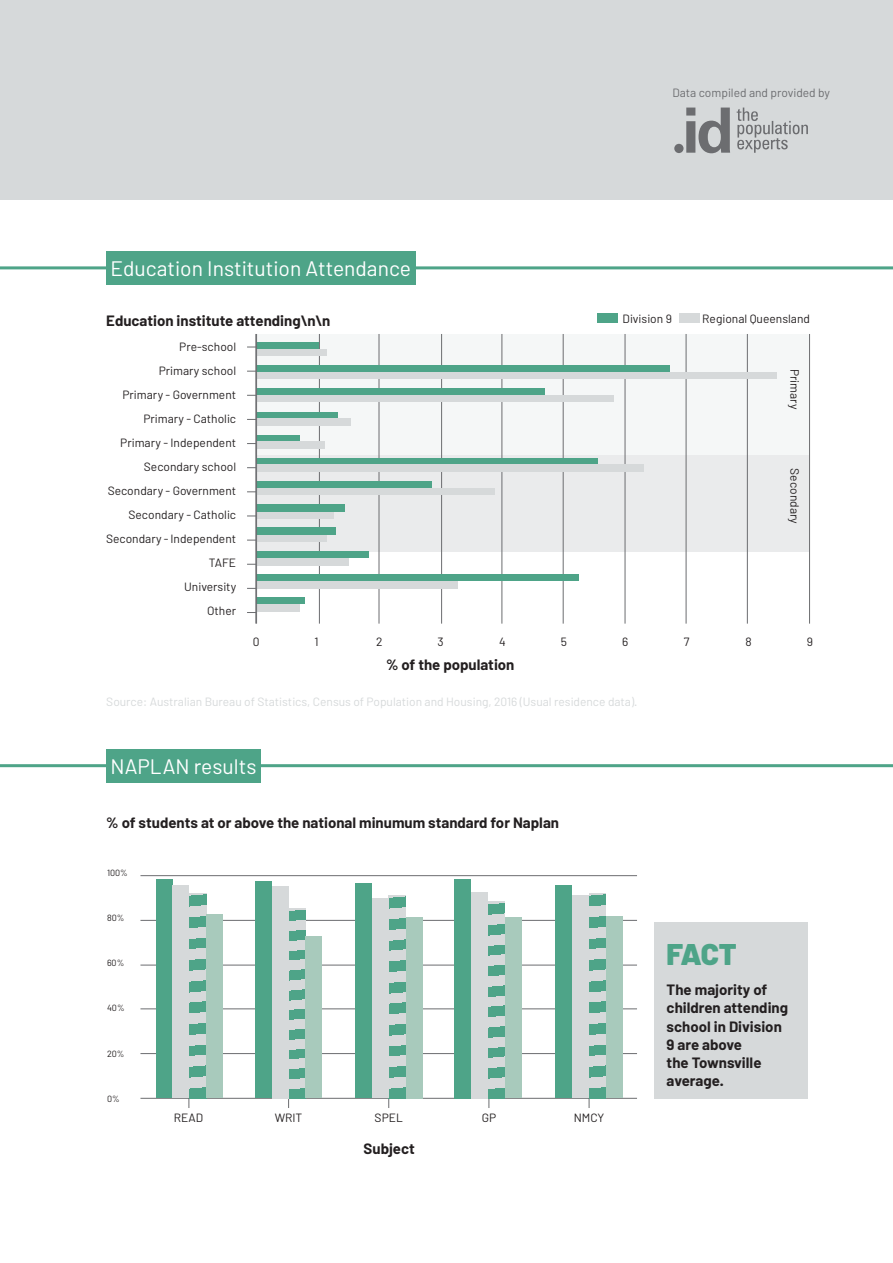
<style>
.page{position:relative;width:893px;height:1263px;background:#fff}
.page>*{position:absolute;margin:0;border:0;box-sizing:border-box;transform-origin:0 0}
.Paragraph_Style_2{font:900 30px "Barlow";color:#4ea488}
.Green_Sub{font:21px "Barlow";color:#fff}
.Axis_Headings{font:700 15px/18px "Barlow";color:#231f20}
.t1{font:12px "Barlow";color:#231f20}
.t2{font:12px "Barlow";color:#d6d9da}
.t3{font:12px "Barlow";color:#6c6d70}
.t4{font:9px "Barlow";color:#231f20}
</style>
<div class="page">
<div style="left:0;top:0;width:893px;height:200px;background:#d6d9da"></div>
<div style="left:106px;top:251px;width:309px;height:34px;background:#4ea488"></div>
<hr style="left:0;top:266px;width:893px;height:3px;background:#4ea488">
<div style="left:597px;top:313px;width:21px;height:10px;background:#4ea488"></div>
<div style="left:679px;top:313px;width:21px;height:10px;background:#d6d9da"></div>
<svg style="left:686px;top:108px;width:44px;height:45px"></svg>
<div style="left:674px;top:144px;width:9px;height:9px;background:#6c6d70;border-radius:50%"></div>
<svg style="left:737px;top:108px;width:71px;height:45px"></svg>
<div style="left:256px;top:334px;width:553px;height:121px;background:#f5f7f7"></div>
<div style="left:257px;top:455px;width:552px;height:97px;background:#eaebec"></div>
<hr style="left:255px;top:334px;width:1px;height:290px;background:#6c6d70">
<hr style="left:319px;top:334px;width:1px;height:290px;background:#6c6d70">
<hr style="left:378px;top:334px;width:1px;height:290px;background:#6c6d70">
<hr style="left:441px;top:334px;width:1px;height:290px;background:#6c6d70">
<hr style="left:501px;top:334px;width:1px;height:290px;background:#6c6d70">
<hr style="left:563px;top:334px;width:1px;height:290px;background:#6c6d70">
<hr style="left:625px;top:334px;width:1px;height:290px;background:#6c6d70">
<hr style="left:686px;top:334px;width:1px;height:290px;background:#6c6d70">
<hr style="left:747px;top:334px;width:1px;height:290px;background:#6c6d70">
<hr style="left:809px;top:334px;width:1px;height:290px;background:#6c6d70">
<div style="left:106px;top:749px;width:155px;height:33px;background:#4ea488"></div>
<hr style="left:0;top:764px;width:893px;height:3px;background:#4ea488">
<div style="left:256px;top:342px;width:63px;height:8px;background:#4ea488"></div>
<div style="left:256px;top:365px;width:414px;height:8px;background:#4ea488"></div>
<div style="left:256px;top:388px;width:289px;height:8px;background:#4ea488"></div>
<div style="left:256px;top:412px;width:82px;height:7px;background:#4ea488"></div>
<div style="left:256px;top:435px;width:44px;height:7px;background:#4ea488"></div>
<div style="left:256px;top:458px;width:342px;height:7px;background:#4ea488"></div>
<div style="left:256px;top:481px;width:175px;height:8px;background:#4ea488"></div>
<div style="left:256px;top:504px;width:89px;height:8px;background:#4ea488"></div>
<div style="left:256px;top:527px;width:80px;height:8px;background:#4ea488"></div>
<div style="left:256px;top:551px;width:113px;height:7px;background:#4ea488"></div>
<div style="left:256px;top:574px;width:323px;height:7px;background:#4ea488"></div>
<div style="left:256px;top:597px;width:49px;height:7px;background:#4ea488"></div>
<div style="left:256px;top:350px;width:71px;height:6px;background:#d6d9da"></div>
<div style="left:256px;top:373px;width:521px;height:6px;background:#d6d9da"></div>
<div style="left:256px;top:396px;width:358px;height:6px;background:#d6d9da"></div>
<div style="left:256px;top:419px;width:95px;height:7px;background:#d6d9da"></div>
<div style="left:256px;top:442px;width:68px;height:7px;background:#d6d9da"></div>
<div style="left:256px;top:465px;width:388px;height:7px;background:#d6d9da"></div>
<div style="left:256px;top:489px;width:239px;height:6px;background:#d6d9da"></div>
<div style="left:256px;top:512px;width:78px;height:6px;background:#d6d9da"></div>
<div style="left:256px;top:535px;width:71px;height:6px;background:#d6d9da"></div>
<div style="left:256px;top:558px;width:92px;height:7px;background:#d6d9da"></div>
<div style="left:256px;top:581px;width:202px;height:7px;background:#d6d9da"></div>
<div style="left:256px;top:604px;width:44px;height:7px;background:#d6d9da"></div>
<hr style="left:256px;top:334px;width:1px;height:290px;background:#6c6d70">
<div style="left:654px;top:922px;width:154px;height:176px;background:#d6d9da"></div>
<hr style="left:140px;top:1098px;width:497px;height:1px;background:#6c6d70">
<hr style="left:140px;top:1053px;width:497px;height:1px;background:#6c6d70">
<hr style="left:140px;top:1008px;width:497px;height:1px;background:#6c6d70">
<hr style="left:140px;top:964px;width:497px;height:1px;background:#6c6d70">
<hr style="left:140px;top:920px;width:497px;height:1px;background:#6c6d70">
<hr style="left:140px;top:875px;width:497px;height:1px;background:#6c6d70">
<div style="left:156px;top:880px;width:16px;height:218px;background:#4ea488"></div>
<svg style="left:189px;top:893px;width:17px;height:205px;background:#8fbdaf"></svg>
<div style="left:255px;top:881px;width:17px;height:217px;background:#4ea488"></div>
<svg style="left:289px;top:909px;width:16px;height:189px;background:#8fbdaf"></svg>
<div style="left:355px;top:883px;width:17px;height:215px;background:#4ea488"></div>
<svg style="left:389px;top:895px;width:17px;height:203px;background:#8fbdaf"></svg>
<div style="left:454px;top:879px;width:17px;height:219px;background:#4ea488"></div>
<svg style="left:488px;top:902px;width:17px;height:196px;background:#8fbdaf"></svg>
<div style="left:555px;top:886px;width:17px;height:212px;background:#4ea488"></div>
<svg style="left:589px;top:893px;width:17px;height:205px;background:#8fbdaf"></svg>
<div style="left:172px;top:885px;width:17px;height:213px;background:#d6d9da"></div>
<div style="left:206px;top:914px;width:17px;height:184px;background:#a8cabc"></div>
<div style="left:272px;top:886px;width:17px;height:212px;background:#d6d9da"></div>
<div style="left:305px;top:937px;width:17px;height:161px;background:#a8cabc"></div>
<div style="left:372px;top:898px;width:17px;height:200px;background:#d6d9da"></div>
<div style="left:406px;top:917px;width:16px;height:181px;background:#a8cabc"></div>
<div style="left:471px;top:892px;width:17px;height:206px;background:#d6d9da"></div>
<div style="left:505px;top:917px;width:17px;height:181px;background:#a8cabc"></div>
<div style="left:572px;top:895px;width:17px;height:203px;background:#d6d9da"></div>
<div style="left:606px;top:916px;width:17px;height:182px;background:#a8cabc"></div>
<p class="Green_Sub" style="left:111px;top:256px;width:302px">Education Institution Attendance</p>
<p class="Axis_Headings" style="left:106px;top:312px;width:226px">Education institute attending\n\n</p>
<p class="t1" style="left:179px;top:339px;width:58px">Pre-school</p>
<p class="t1" style="left:159px;top:363px;width:79px">Primary school</p>
<p class="t1" style="left:122px;top:387px;width:115px">Primary - Government</p>
<p class="t1" style="left:143px;top:411px;width:94px">Primary - Catholic</p>
<p class="t1" style="left:120px;top:435px;width:117px">Primary - Independent</p>
<p class="t1" style="left:144px;top:459px;width:94px">Secondary school</p>
<p class="t1" style="left:108px;top:483px;width:130px">Secondary - Government</p>
<p class="t1" style="left:129px;top:507px;width:109px">Secondary - Catholic</p>
<p class="t1" style="left:106px;top:531px;width:132px">Secondary - Independent</p>
<p class="t1" style="left:209px;top:555px;width:29px">TAFE</p>
<p class="t1" style="left:184px;top:579px;width:54px">University</p>
<p class="t1" style="left:207px;top:603px;width:31px">Other</p>
<p class="t3" style="left:672px;top:85px;width:159px">Data compiled and provided by</p>
<p class="t1" style="left:623px;top:311px;width:51px">Division 9</p>
<p class="t1" style="left:702px;top:311px;width:109px">Regional Queensland</p>
<p class="t1" style="left:802px;top:369px;width:42px;rotate:90deg">Primary</p>
<p class="t1" style="left:802px;top:468px;width:57px;rotate:90deg">Secondary</p>
<p class="t1" style="left:253px;top:634px;width:8px">0</p>
<p class="t1" style="left:314px;top:634px;width:6px">1</p>
<p class="t1" style="left:376px;top:634px;width:8px">2</p>
<p class="t1" style="left:438px;top:634px;width:8px">3</p>
<p class="t1" style="left:499px;top:634px;width:8px">4</p>
<p class="t1" style="left:561px;top:634px;width:8px">5</p>
<p class="t1" style="left:622px;top:634px;width:8px">6</p>
<p class="t1" style="left:684px;top:634px;width:7px">7</p>
<p class="t1" style="left:745px;top:634px;width:8px">8</p>
<p class="t1" style="left:807px;top:634px;width:8px">9</p>
<p class="Axis_Headings" style="left:386px;top:655px;width:130px">% of the population</p>
<p class="t2" style="left:106px;top:695px;width:533px">Source: Australian Bureau of Statistics, Census of Population and Housing, 2016 (Usual residence data).</p>
<p class="Green_Sub" style="left:111px;top:753px;width:147px">NAPLAN results</p>
<p class="Axis_Headings" style="left:106px;top:813px;width:454px">% of students at or above the national minumum standard for Naplan</p>
<p class="t4" style="left:107px;top:867px;width:22px">100%</p>
<p class="t4" style="left:107px;top:912px;width:19px">80%</p>
<p class="t4" style="left:107px;top:957px;width:19px">60%</p>
<p class="t4" style="left:107px;top:1002px;width:19px">40%</p>
<p class="t4" style="left:107px;top:1048px;width:19px">20%</p>
<p class="t4" style="left:107px;top:1093px;width:14px">0%</p>
<p class="t1" style="left:174px;top:1111px;width:31px">READ</p>
<p class="t1" style="left:275px;top:1111px;width:29px">WRIT</p>
<p class="t1" style="left:375px;top:1111px;width:30px">SPEL</p>
<p class="t1" style="left:482px;top:1111px;width:16px">GP</p>
<p class="t1" style="left:574px;top:1111px;width:32px">NMCY</p>
<p class="Axis_Headings" style="left:364px;top:1139px;width:53px">Subject</p>
<p class="Paragraph_Style_2" style="left:667px;top:935px;width:72px">FACT</p>
<p class="Axis_Headings" style="left:667px;top:981px;width:123px">The majority of children attending school in Division<br>9 are above<br>the Townsville average.</p>
</div>
